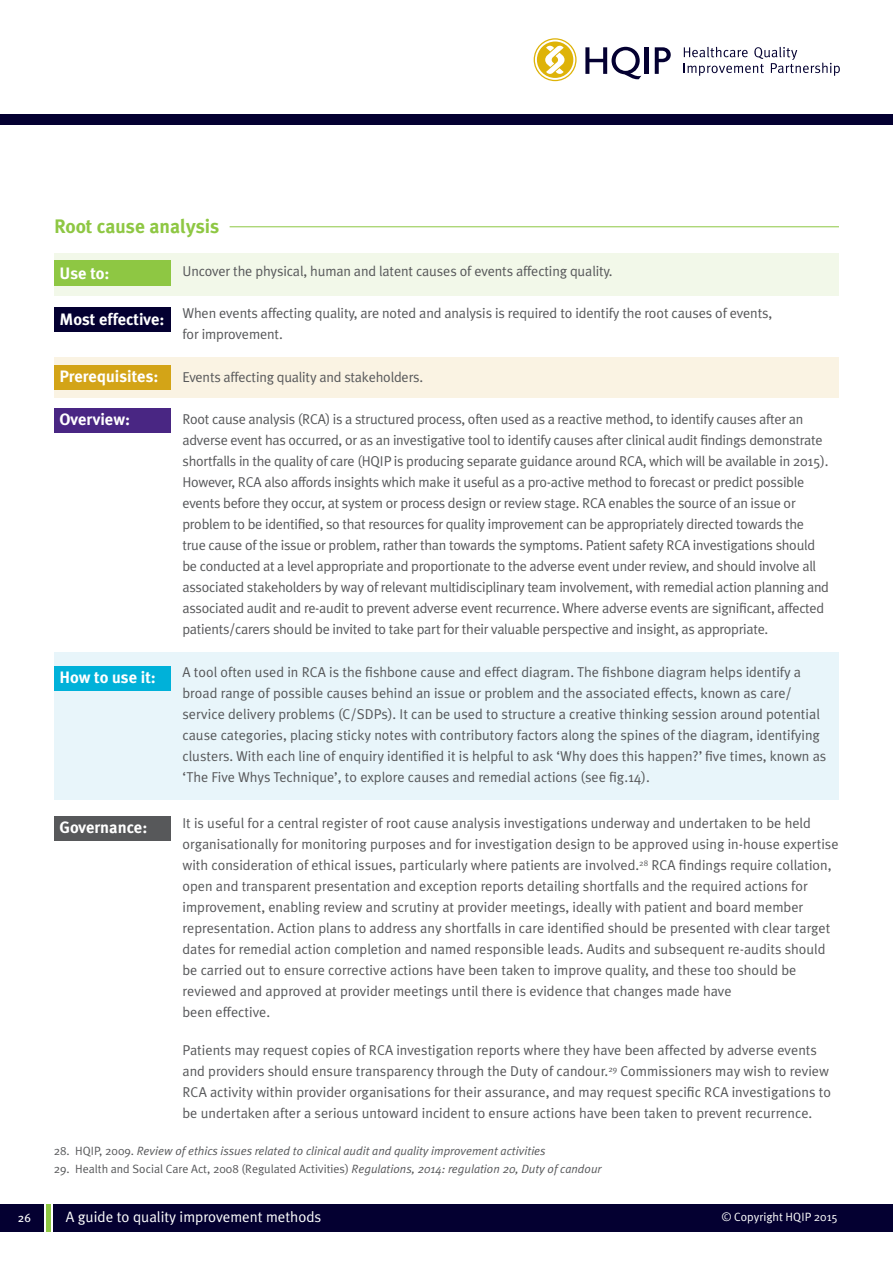
<style>
.page{position:relative;width:893px;height:1263px;background:#fff}
.page>*{position:absolute;margin:0;border:0;box-sizing:border-box;transform-origin:0 0}
.t1{font:700 19.5px "Meta Plus";color:#8ec743}
.t2{font:700 16.5px "Meta Plus";color:#fff}
.t3{font:15px "Meta Plus Normal";color:#fff}
.t4{font:14.25px/21px "Meta Plus Normal";color:#57585a}
.t5{font:14.25px/21px "Meta Plus Normal";letter-spacing:-.02em;color:#57585a}
.t6{font:12px "Meta Plus Normal";color:#57585a}
.t7{font:italic 12px "Meta Plus Normal";color:#57585a}
.t8{font:12px "Meta Plus Normal";color:#fff}
.t9{font:12px "Meta Plus";color:#fff}
.s1{font-style:normal}
.s2{font-style:italic}
</style>
<div class="page">
<div style="left:0;top:115px;width:893px;height:10px;background:#040031"></div>
<div style="left:46px;top:1204px;width:5px;height:28px;background:#8ec743"></div>
<div style="left:0;top:1204px;width:43px;height:28px;background:#040031"></div>
<div style="left:54px;top:1204px;width:839px;height:28px;background:#040031"></div>
<svg style="left:684px;top:47px;width:156px;height:29px"></svg>
<svg style="left:534px;top:38px;width:43px;height:43px"></svg>
<svg style="left:585px;top:47px;width:56px;height:32px"></svg>
<hr style="left:645px;top:47px;width:4px;height:27px;background:#040031">
<svg style="left:655px;top:47px;width:16px;height:27px"></svg>
<div style="left:54px;top:253px;width:785px;height:43px;background:#f2f8e9"></div>
<div style="left:54px;top:357px;width:785px;height:41px;background:#faf3e3"></div>
<div style="left:54px;top:652px;width:785px;height:148px;background:#e8f5fa"></div>
<div style="left:54px;top:260px;width:116px;height:26px;background:#8ec743"></div>
<div style="left:54px;top:307px;width:116px;height:25px;background:#040031"></div>
<div style="left:54px;top:365px;width:116px;height:25px;background:#d3a417"></div>
<div style="left:54px;top:408px;width:116px;height:25px;background:#492683"></div>
<hr style="left:230px;top:226px;width:609px;height:1px;background:#8ec743">
<div style="left:54px;top:666px;width:116px;height:24px;background:#00b1d9"></div>
<div style="left:54px;top:816px;width:116px;height:25px;background:#57585a"></div>
<h1 class="t1" style="left:54px;top:215px;width:167px">Root cause analysis</h1>
<p class="t2" style="left:60px;top:263px;width:52px">Use to:</p>
<p class="t2" style="left:60px;top:310px;width:106px">Most effective:</p>
<p class="t4" style="left:182px;top:260px;width:432px">Uncover the physical, human and latent causes of events affecting quality.</p>
<p class="t4" style="left:182px;top:303px;width:591px">When events affecting quality, are noted and analysis is required to identify the root causes of events, for improvement.</p>
<p class="t4" style="left:182px;top:366px;width:242px">Events affecting quality and stakeholders.</p>
<p class="t5" style="left:182px;top:408px;width:648px">Root cause analysis (RCA) is a structured process, often used as a reactive method, to identify causes after an adverse event has occurred, or as an investigative tool to identify causes after clinical audit findings demonstrate shortfalls in the quality of care (HQIP is producing separate guidance around RCA, which will be available in 2015).<br>However, RCA also affords insights which make it useful as a pro-active method to forecast or predict possible events before they occur, at system or process design or review stage. RCA enables the source of an issue or problem to be identified, so that resources for quality improvement can be appropriately directed towards the true cause of the issue or problem, rather than towards the symptoms. Patient safety RCA investigations should be conducted at a level appropriate and proportionate to the adverse event under review, and should involve all associated stakeholders by way of relevant multidisciplinary team involvement, with remedial action planning and associated audit and re-audit to prevent adverse event recurrence. Where adverse events are significant, affected patients/carers should be invited to take part for their valuable perspective and insight, as appropriate.</p>
<p class="t2" style="left:60px;top:367px;width:100px">Prerequisites:</p>
<p class="t2" style="left:60px;top:410px;width:72px">Overview:</p>
<p class="t2" style="left:60px;top:667px;width:98px">How to use it:</p>
<p class="t2" style="left:60px;top:818px;width:89px">Governance:</p>
<p class="t4" style="left:182px;top:661px;width:645px">A tool often used in RCA is the fishbone cause and effect diagram. The fishbone diagram helps identify a broad range of possible causes behind an issue or problem and the associated effects, known as care/ service delivery problems (C/SDPs). It can be used to structure a creative thinking session around potential cause categories, placing sticky notes with contributory factors along the spines of the diagram, identifying clusters. With each line of enquiry identified it is helpful to ask ‘Why does this happen?’ five times, known as ‘The Five Whys Technique’, to explore causes and remedial actions (see fig.14).</p>
<p class="t4" style="left:182px;top:813px;width:658px">It is useful for a central register of root cause analysis investigations underway and undertaken to be held organisationally for monitoring purposes and for investigation design to be approved using in-house expertise with consideration of ethical issues, particularly where patients are involved.<sup>28</sup> RCA findings require collation, open and transparent presentation and exception reports detailing shortfalls and the required actions for improvement, enabling review and scrutiny at provider meetings, ideally with patient and board member representation. Action plans to address any shortfalls in care identified should be presented with clear target dates for remedial action completion and named responsible leads. Audits and subsequent re-audits should be carried out to ensure corrective actions have been taken to improve quality, and these too should be reviewed and approved at provider meetings until there is evidence that changes made have<br>been effective.</p>
<p class="t4" style="left:182px;top:1040px;width:650px">Patients may request copies of RCA investigation reports where they have been affected by adverse events and providers should ensure transparency through the Duty of candour.<sup>29</sup> Commissioners may wish to review RCA activity within provider organisations for their assurance, and may request specific RCA investigations to be undertaken after a serious untoward incident to ensure actions have been taken to prevent recurrence.</p>
<p class="t7" style="left:54px;top:1144px;width:493px"><span class="s1">28. HQIP, 2009.</span> Review of ethics issues related to clinical audit and quality improvement activities</p>
<p class="t6" style="left:54px;top:1162px;width:549px">29. Health and Social Care Act, 2008 (Regulated Activities) <span class="s2">Regulations, 2014: regulation 20, Duty of candour</span></p>
<p class="t9" style="left:18px;top:1211px;width:14px">26</p>
<p class="t3" style="left:66px;top:1208px;width:257px">A guide to quality improvement methods</p>
<p class="t8" style="left:722px;top:1209px;width:118px">© Copyright HQIP 2015</p>
</div>
